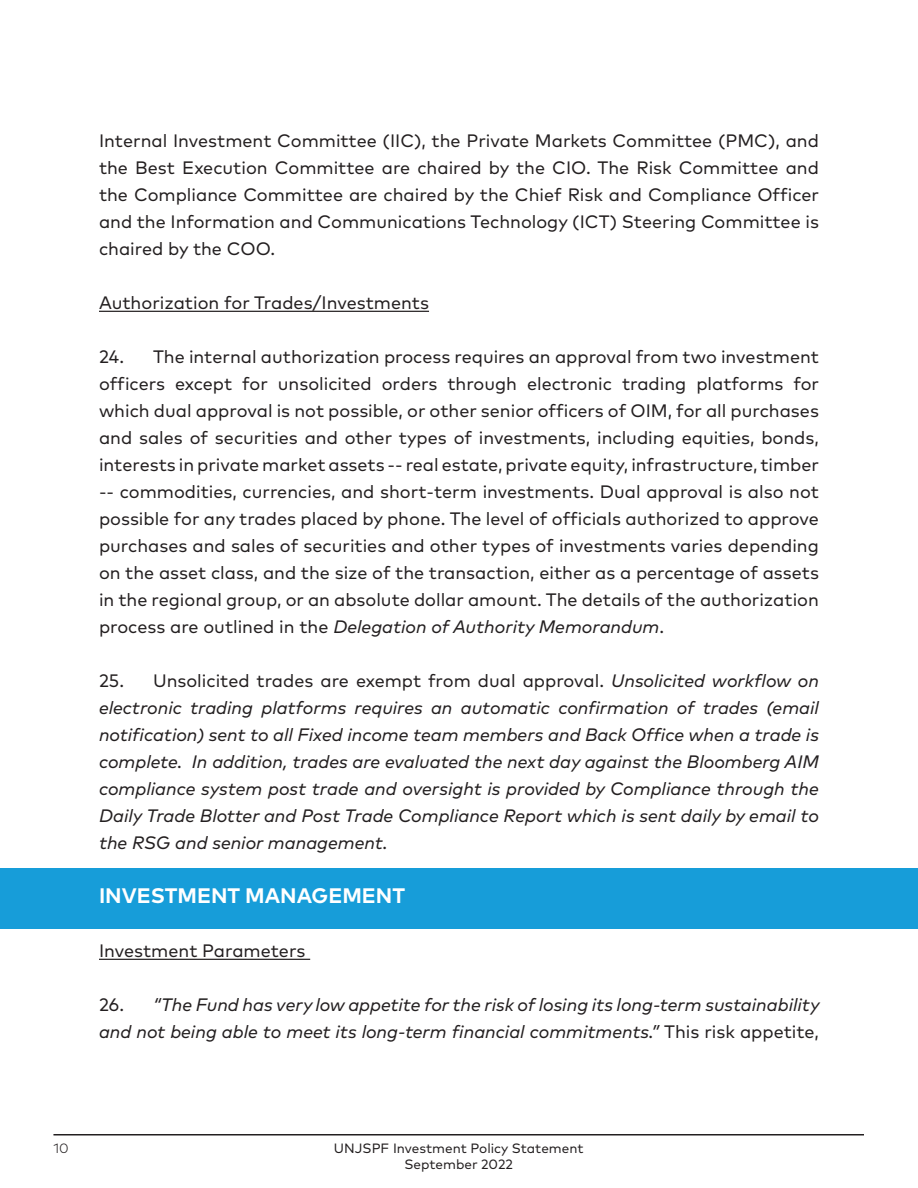
<style>
.page{position:relative;width:918px;height:1188px;background:#fff}
.page>*{position:absolute;margin:0;border:0;box-sizing:border-box;transform-origin:0 0}
.t1{font:700 21px "Mark Pro";color:#fff}
.t2{font:18px/27px "Mark Pro";color:#231f20;text-align:justify}
.t3{font:italic 18px/27px "Mark Pro";color:#231f20;text-align:justify}
.t4{font:13.5px/16.5px "Mark Pro";color:#231f20;text-align:center}
.t5{font:300 13.5px "Mark Pro";color:#231f20}
.s1{font-style:italic}
.s2{font-style:normal}
</style>
<div class="page">
<div style="left:0;top:868px;width:918px;height:61px;background:#179dd9"></div>
<hr style="left:99px;top:311px;width:330px;height:1px;background:#231f20">
<hr style="left:99px;top:959px;width:211px;height:1px;background:#231f20">
<hr style="left:53px;top:1134px;width:811px;height:2px;background:#231f20">
<p class="t2" style="left:99px;top:126px;width:722px">Internal Investment Committee (IIC), the Private Markets Committee (PMC), and the Best Execution Committee are chaired by the CIO. The Risk Committee and the Compliance Committee are chaired by the Chief Risk and Compliance Officer and the Information and Communications Technology (ICT) Steering Committee is chaired by the COO.</p>
<p class="t2" style="left:99px;top:288px;width:332px">Authorization for Trades/Investments</p>
<p class="t2" style="left:99px;top:342px;width:722px">24. The internal authorization process requires an approval from two investment officers except for unsolicited orders through electronic trading platforms for which dual approval is not possible, or other senior officers of OIM, for all purchases and sales of securities and other types of investments, including equities, bonds, interests in private market assets -- real estate, private equity, infrastructure, timber -- commodities, currencies, and short-term investments. Dual approval is also not possible for any trades placed by phone. The level of officials authorized to approve purchases and sales of securities and other types of investments varies depending on the asset class, and the size of the transaction, either as a percentage of assets in the regional group, or an absolute dollar amount. The details of the authorization process are outlined in the <span class="s1">Delegation of Authority Memorandum</span>.</p>
<p class="t3" style="left:99px;top:666px;width:721px"><span class="s2">25. Unsolicited trades are exempt from dual approval.</span> Unsolicited workflow on electronic trading platforms requires an automatic confirmation of trades (email notification) sent to all Fixed income team members and Back Office when a trade is complete. In addition, trades are evaluated the next day against the Bloomberg AIM compliance system post trade and oversight is provided by Compliance through the Daily Trade Blotter and Post Trade Compliance Report which is sent daily by email to the RSG and senior management.</p>
<p class="t1" style="left:99px;top:880px;width:308px">INVESTMENT MANAGEMENT</p>
<p class="t2" style="left:99px;top:936px;width:208px">Investment Parameters</p>
<p class="t3" style="left:99px;top:990px;width:722px"><span class="s2">26.</span> “The Fund has very low appetite for the risk of losing its long-term sustainability and not being able to meet its long-term financial commitments.” <span class="s2">This risk appetite,</span></p>
<p class="t5" style="left:53px;top:1138px;width:17px">10</p>
<p class="t4" style="left:334px;top:1139px;width:251px">UNJSPF Investment Policy Statement<br>September 2022</p>
</div>
